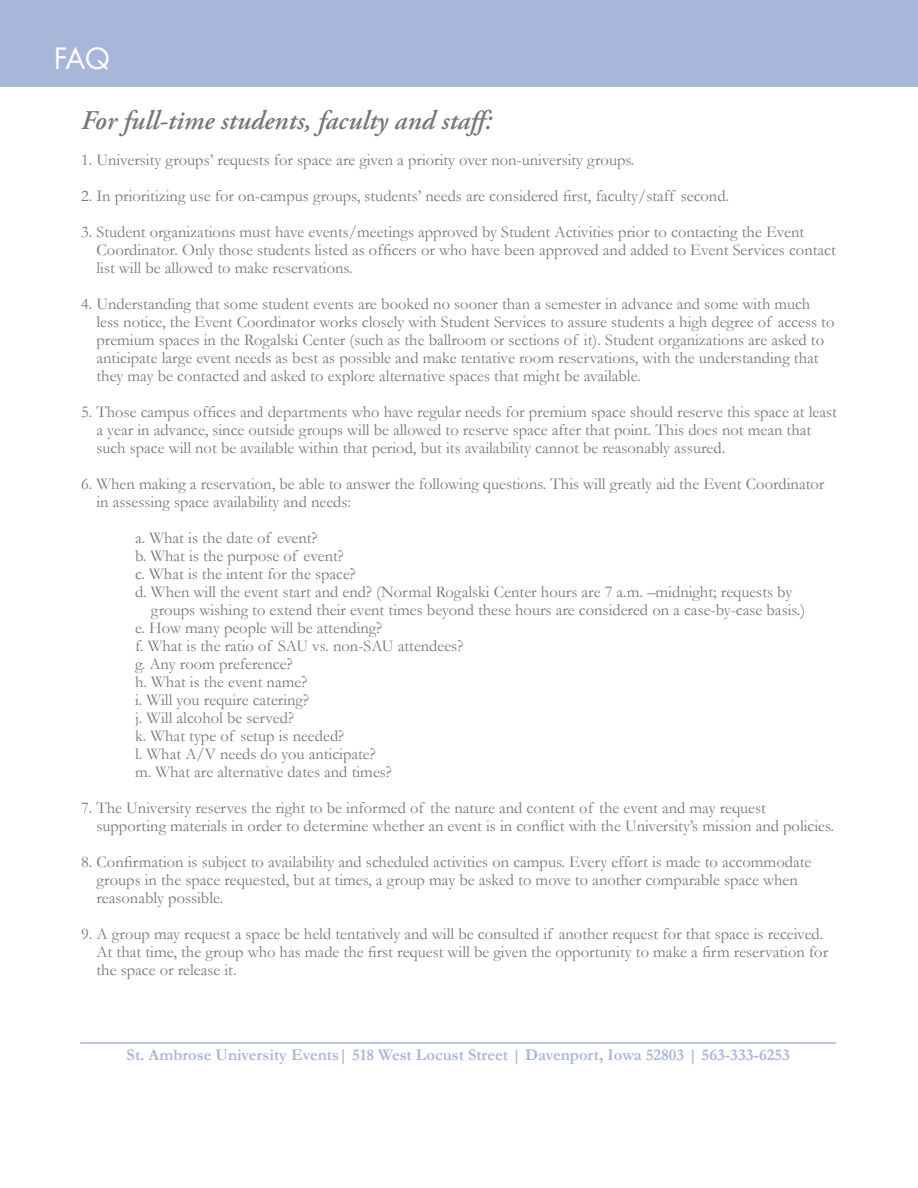
<style>
.page{position:relative;width:918px;height:1188px;background:#fff}
.page>*{position:absolute;margin:0;border:0;box-sizing:border-box;transform-origin:0 0}
.t1{font:28.5px "Futura";color:#fff}
.t2{font:italic 600 27px "Adobe Garamond Pro";color:#77777a}
.t3{font:16.5px/18px "Garamond";color:#77777a}
.t4{font:700 16.5px "Garamond";color:#a8b6d9}
</style>
<div class="page">
<div style="left:0;top:0;width:918px;height:86px;background:#a8b6d9"></div>
<hr style="left:80px;top:1042px;width:756px;height:2px;background:#a8b6d9">
<p class="t1" style="left:54px;top:40px;width:57px">FAQ</p>
<p class="t2" style="left:81px;top:105px;width:417px">For full-time students, faculty and staff:</p>
<p class="t3" style="left:81px;top:150px;width:555px">1. University groups’ requests for space are given a priority over non-university groups.</p>
<p class="t3" style="left:81px;top:186px;width:650px">2. In prioritizing use for on-campus groups, students’ needs are considered first, faculty/staff second.</p>
<p class="t3" style="left:96px;top:222px;width:741px;text-indent:-15px">3. Student organizations must have events/meetings approved by Student Activities prior to contacting the Event<br>Coordinator. Only those students listed as officers or who have been approved and added to Event Services contact list will be allowed to make reservations.</p>
<p class="t3" style="left:96px;top:294px;width:739px;text-indent:-15px">4. Understanding that some student events are booked no sooner than a semester in advance and some with much less notice, the Event Coordinator works closely with Student Services to assure students a high degree of access to premium spaces in the Rogalski Center (such as the ballroom or sections of it). Student organizations are asked to anticipate large event needs as best as possible and make tentative room reservations, with the understanding that they may be contacted and asked to explore alternative spaces that might be available.</p>
<p class="t3" style="left:96px;top:402px;width:742px;text-indent:-15px">5. Those campus offices and departments who have regular needs for premium space should reserve this space at least a year in advance, since outside groups will be allowed to reserve space after that point. This does not mean that such space will not be available within that period, but its availability cannot be reasonably assured.</p>
<p class="t3" style="left:96px;top:474px;width:730px;text-indent:-15px">6. When making a reservation, be able to answer the following questions. This will greatly aid the Event Coordinator in assessing space availability and needs:</p>
<p class="t3" style="left:135px;top:528px;width:184px">a. What is the date of event?</p>
<p class="t3" style="left:135px;top:546px;width:210px">b. What is the purpose of event?</p>
<p class="t3" style="left:135px;top:564px;width:222px">c. What is the intent for the space?</p>
<p class="t3" style="left:151px;top:582px;width:656px;text-indent:-16px">d. When will the event start and end? (Normal Rogalski Center hours are 7 a.m. –midnight; requests by groups wishing to extend their event times beyond these hours are considered on a case-by-case basis.)</p>
<p class="t3" style="left:135px;top:618px;width:249px">e. How many people will be attending?</p>
<p class="t3" style="left:135px;top:636px;width:330px">f. What is the ratio of SAU vs. non-SAU attendees?</p>
<p class="t3" style="left:135px;top:654px;width:159px">g. Any room preference?</p>
<p class="t3" style="left:135px;top:672px;width:174px">h. What is the event name?</p>
<p class="t3" style="left:135px;top:690px;width:176px">i. Will you require catering?</p>
<p class="t3" style="left:135px;top:708px;width:161px">j. Will alcohol be served?</p>
<p class="t3" style="left:135px;top:726px;width:211px">k. What type of setup is needed?</p>
<p class="t3" style="left:135px;top:744px;width:242px">l. What A/V needs do you anticipate?</p>
<p class="t3" style="left:135px;top:762px;width:258px">m. What are alternative dates and times?</p>
<p class="t3" style="left:96px;top:798px;width:739px;text-indent:-15px">7. The University reserves the right to be informed of the nature and content of the event and may request supporting materials in order to determine whether an event is in conflict with the University’s mission and policies.</p>
<p class="t3" style="left:96px;top:852px;width:716px;text-indent:-15px">8. Confirmation is subject to availability and scheduled activities on campus. Every effort is made to accommodate groups in the space requested, but at times, a group may be asked to move to another comparable space when reasonably possible.</p>
<p class="t3" style="left:96px;top:924px;width:733px;text-indent:-15px">9. A group may request a space be held tentatively and will be consulted if another request for that space is received.<br>At that time, the group who has made the first request will be given the opportunity to make a firm reservation for the space or release it.</p>
<p class="t4" style="left:127px;top:1045px;width:665px">St. Ambrose University Events| 518 West Locust Street | Davenport, Iowa 52803 | 563-333-6253</p>
</div>
